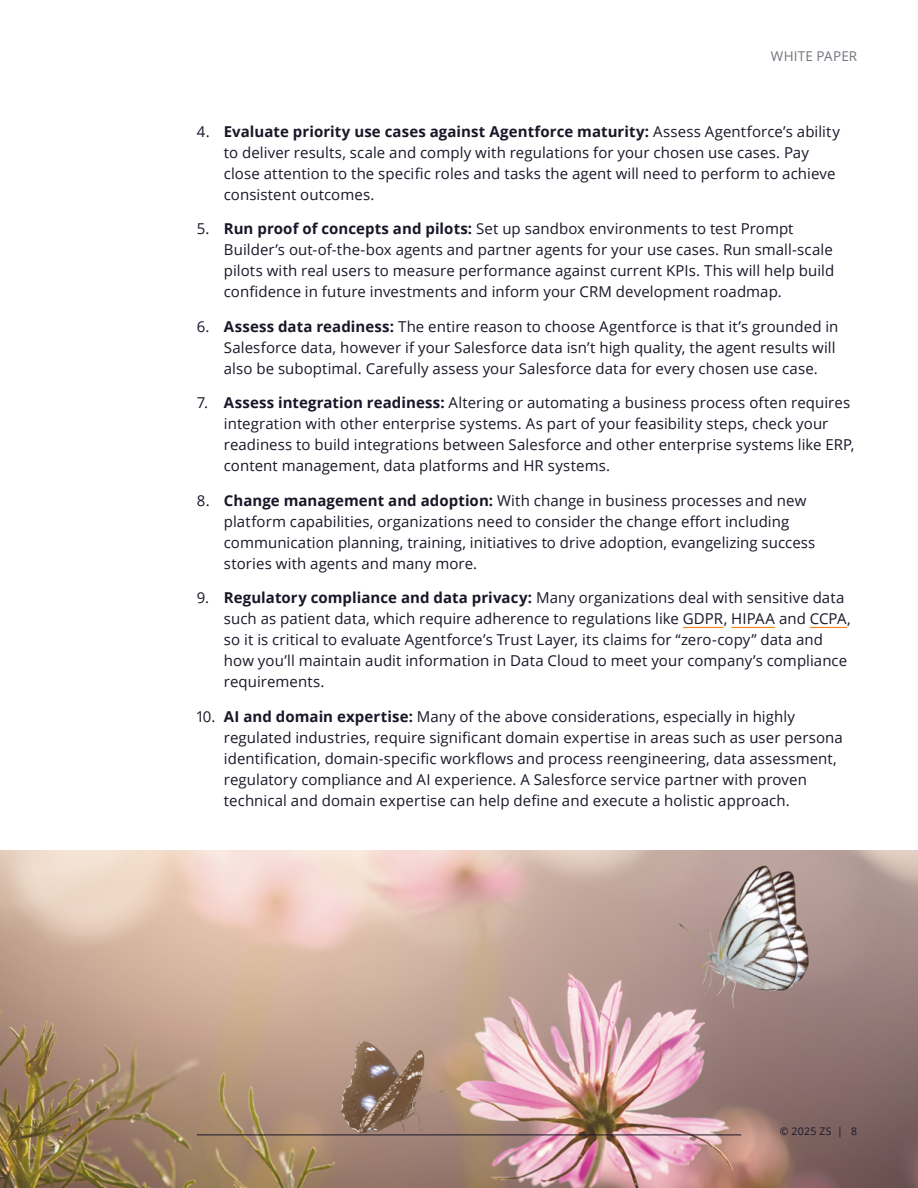
<style>
.page{position:relative;width:918px;height:1188px;background:#fff}
.page>*{position:absolute;margin:0;border:0;box-sizing:border-box;transform-origin:0 0}
.t1{font:15px/21px "Open Sans";letter-spacing:.005em;color:#1a1628}
.t2{font:13.5px "Open Sans";letter-spacing:.015em;color:#76737e}
.t3{font:10.5px "Open Sans";letter-spacing:.03em;color:#1a1628}
.s1{font-weight:700}
</style>
<div class="page">
<hr style="left:683px;top:627px;width:41px;height:1px;background:#f5841f">
<hr style="left:731px;top:627px;width:44px;height:1px;background:#f5841f">
<hr style="left:810px;top:627px;width:37px;height:1px;background:#f5841f">
<img style="left:0;top:851px;width:918px;height:337px">
<hr style="left:197px;top:1135px;width:544px;height:1px;background:#1a1628">
<p class="t2" style="left:771px;top:47px;width:88px">WHITE PAPER</p>
<p class="t1" style="left:224px;top:121px;width:618px;text-indent:-27px">4. <span class="s1">Evaluate priority use cases against Agentforce maturity:</span> Assess Agentforce’s ability to deliver results, scale and comply with regulations for your chosen use cases. Pay close attention to the specific roles and tasks the agent will need to perform to achieve consistent outcomes.</p>
<p class="t1" style="left:224px;top:218px;width:612px;text-indent:-27px">5. <span class="s1">Run proof of concepts and pilots:</span> Set up sandbox environments to test Prompt Builder’s out-of-the-box agents and partner agents for your use cases. Run small-scale pilots with real users to measure performance against current KPIs. This will help build confidence in future investments and inform your CRM development roadmap.</p>
<p class="t1" style="left:224px;top:316px;width:616px;text-indent:-27px">6. <span class="s1">Assess data readiness:</span> The entire reason to choose Agentforce is that it’s grounded in<br>Salesforce data, however if your Salesforce data isn’t high quality, the agent results will also be suboptimal. Carefully assess your Salesforce data for every chosen use case.</p>
<p class="t1" style="left:224px;top:392px;width:632px;text-indent:-27px">7. <span class="s1">Assess integration readiness:</span> Altering or automating a business process often requires integration with other enterprise systems. As part of your feasibility steps, check your readiness to build integrations between Salesforce and other enterprise systems like ERP, content management, data platforms and HR systems.</p>
<p class="t1" style="left:224px;top:490px;width:593px;text-indent:-27px">8. <span class="s1">Change management and adoption:</span> With change in business processes and new platform capabilities, organizations need to consider the change effort including communication planning, training, initiatives to drive adoption, evangelizing success stories with agents and many more.</p>
<p class="t1" style="left:224px;top:587px;width:629px;text-indent:-27px">9. <span class="s1">Regulatory compliance and data privacy:</span> Many organizations deal with sensitive data such as patient data, which require adherence to regulations like GDPR, HIPAA and CCPA, so it is critical to evaluate Agentforce’s Trust Layer, its claims for “zero-copy” data and how you’ll maintain audit information in Data Cloud to meet your company’s compliance requirements.</p>
<p class="t1" style="left:224px;top:706px;width:620px;text-indent:-27px">10. <span class="s1">AI and domain expertise:</span> Many of the above considerations, especially in highly regulated industries, require significant domain expertise in areas such as user persona identification, domain-specific workflows and process reengineering, data assessment, regulatory compliance and AI experience. A Salesforce service partner with proven technical and domain expertise can help define and execute a holistic approach.</p>
<p class="t3" style="left:780px;top:1124px;width:79px">© 2025 ZS | 8</p>
</div>
